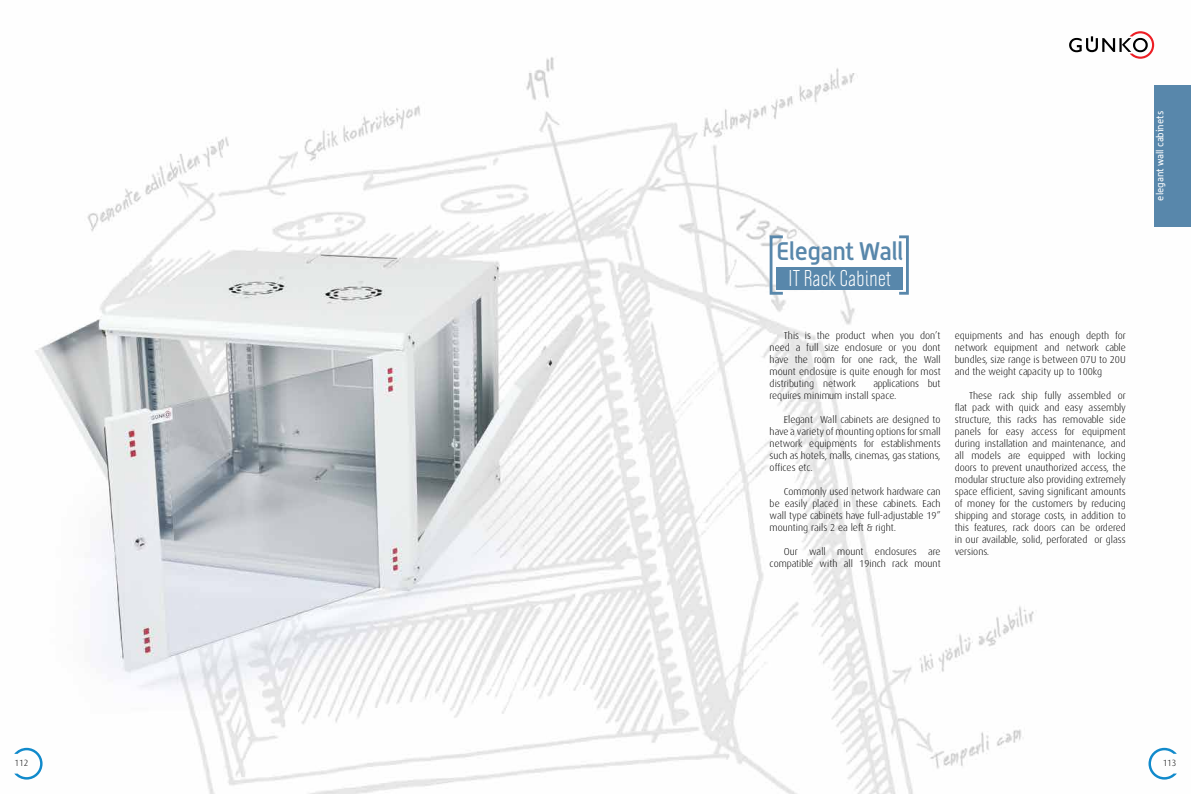
<style>
.page{position:relative;width:1191px;height:794px;background:#fff}
.page>*{position:absolute;margin:0;border:0;box-sizing:border-box;transform-origin:0 0}
.t1{font:500 25px "Alwyn";letter-spacing:-.015em;color:#5887ab}
.t2{font:20px "Politica";letter-spacing:.025em;color:#fff}
.t3{font:10px/12px "Dax Light Tr";color:#000;text-align:justify}
.t4{font:10px "Alwyn";color:#fff}
.t5{font:9px "Dax Light Tr";color:#000}
</style>
<div class="page">
<img style="left:23px;top:43px;width:1154px;height:751px">
<svg style="left:14px;top:748px;width:29px;height:31px"></svg>
<div style="left:1154px;top:85px;width:37px;height:142px;background:#5887ab"></div>
<svg style="left:1148px;top:748px;width:28px;height:31px"></svg>
<svg style="left:1069px;top:31px;width:85px;height:28px"></svg>
<div style="left:769px;top:235px;width:15px;height:60px;border:3px solid #5887ab"></div>
<div style="left:776px;top:267px;width:126px;height:23px;background:#5887ab"></div>
<div style="left:897px;top:235px;width:12px;height:60px;border:3px solid #5887ab"></div>
<p class="t5" style="left:15px;top:758px;width:15px">112</p>
<h1 class="t1" style="left:776px;top:236px;width:128px">Elegant Wall</h1>
<h2 class="t2" style="left:788px;top:266px;width:104px">IT Rack Cabinet</h2>
<p class="t3" style="left:769px;top:330px;width:172px;text-indent:14px">This is the product when you don’t need a full size enclosure or you dont have the room for one rack, the Wall mount enclosure is quite enough for most distributing network</p>
<p class="t3" style="left:769px;top:378px;width:172px;text-indent:104px">applications but requires minimum install space.</p>
<p class="t3" style="left:769px;top:414px;width:172px;text-indent:14px">Elegant Wall cabinets are designed to have a variety of mounting options for small network equipments for establishments such as hotels, malls, cinemas, gas stations, offices etc.</p>
<p class="t3" style="left:769px;top:486px;width:172px;text-indent:14px">Commonly used network hardware can be easily placed in these cabinets. Each wall type cabinets have full-adjustable 19” mounting rails 2 ea left &amp; right.</p>
<p class="t3" style="left:769px;top:546px;width:172px;text-align:right">Our wall mount enclosures are compatible with all 19inch rack mount</p>
<p class="t3" style="left:954px;top:330px;width:172px">equipments and has enough depth for network equipment and network cable bundles, size range is between 07U to 20U and the weight capacity up to 100kg</p>
<p class="t3" style="left:954px;top:390px;width:172px;text-indent:14px">These rack ship fully assembled or flat pack with quick and easy assembly structure, this racks has removable side panels for easy access for equipment during installation and maintenance, and all models are equipped with locking doors to prevent unauthorized access, the modular structure also providing extremely space efficient, saving significant amounts of money for the customers by reducing shipping and storage costs, in addition to this features, rack doors can be ordered in our available, solid, perforated or glass versions.</p>
<p class="t4" style="left:1154px;top:200px;width:91px;rotate:-90deg">elegant wall cabinets</p>
<p class="t5" style="left:1162px;top:758px;width:15px">113</p>
</div>
